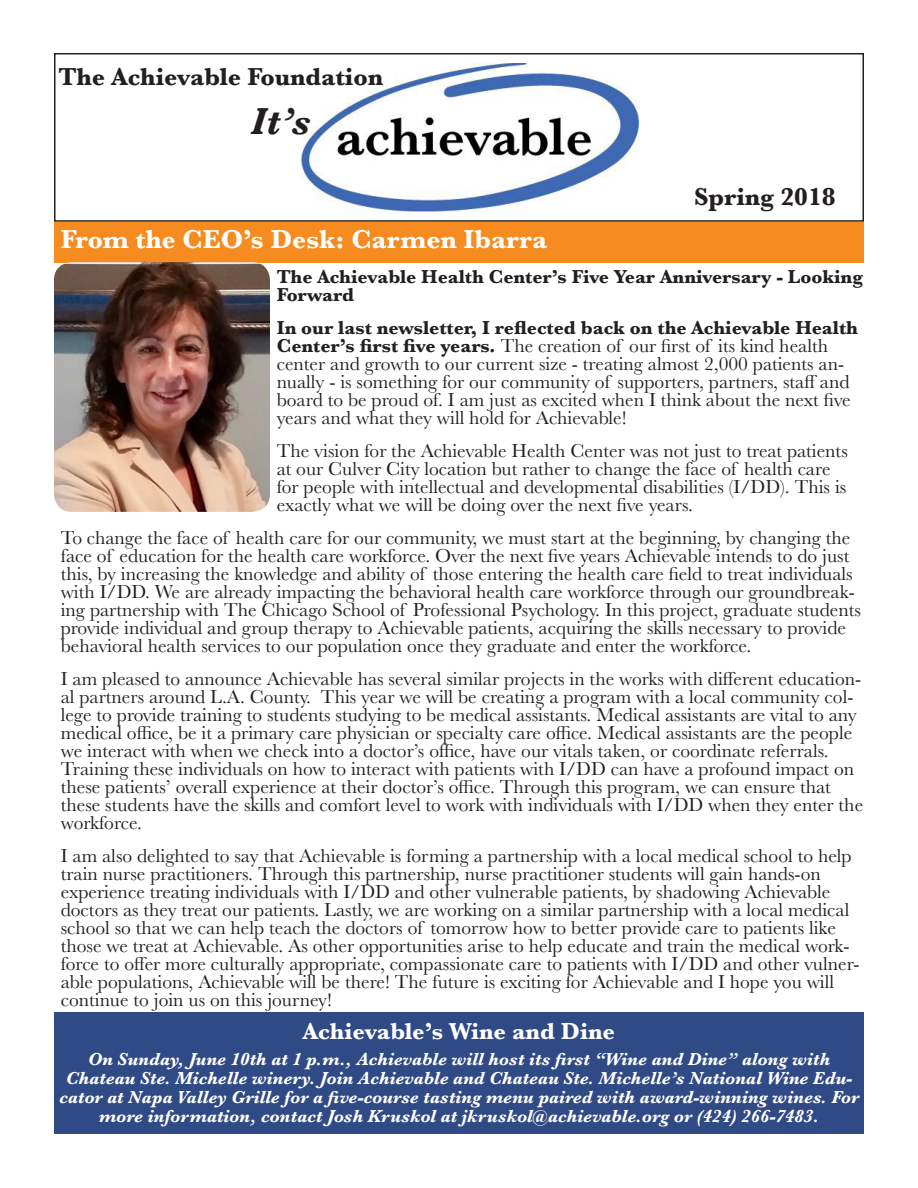
<style>
.page{position:relative;width:918px;height:1188px;background:#fff}
.page>*{position:absolute;margin:0;border:0;box-sizing:border-box;transform-origin:0 0}
.t1{font:italic 700 39px "Baskerville";color:#231f20}
.t2{font:700 27px "Baskerville";color:#fff}
.t3{font:700 25.5px "Baskerville";color:#231f20}
.t4{font:700 24px "Baskerville";color:#fff}
.t5{font:19.5px/18px "Baskerville";color:#231f20}
.t6{font:700 19.5px/18px "Baskerville";color:#231f20}
.t7{font:italic 700 18px/18.8px "Baskerville";color:#fff;text-align:center}
.s1{font-weight:700}
</style>
<div class="page">
<img style="left:301px;top:63px;width:338px;height:149px">
<div style="left:54px;top:53px;width:810px;height:169px;border:2px solid #231f20"></div>
<div style="left:54px;top:222px;width:810px;height:40px;background:#f68b1f"></div>
<img style="left:54px;top:262px;width:216px;height:250px">
<div style="left:54px;top:1012px;width:810px;height:122px;background:#304a85"></div>
<p class="t3" style="left:58px;top:59px;width:326px">The Achievable Foundation</p>
<p class="t1" style="left:250px;top:95px;width:61px">It’s</p>
<p class="t3" style="left:694px;top:179px;width:143px">Spring 2018</p>
<p class="t2" style="left:61px;top:220px;width:488px">From the CEO’s Desk: Carmen Ibarra</p>
<p class="t6" style="left:277px;top:267px;width:588px">The Achievable Health Center’s Five Year Anniversary - Looking<br>Forward</p>
<p class="t5" style="left:277px;top:319px;width:583px"><span class="s1">In our last newsletter, I reflected back on the Achievable Health Center’s first five years.</span> The creation of our first of its kind health center and growth to our current size - treating almost 2,000 patients an&shy;nually - is something for our community of supporters, partners, staff and board to be proud of. I am just as excited when I think about the next five years and what they will hold for Achievable!</p>
<p class="t5" style="left:277px;top:442px;width:573px">The vision for the Achievable Health Center was not just to treat patients at our Culver City location but rather to change the face of health care for people with intellectual and developmental disabilities (I/DD). This is exactly what we will be doing over the next five years.</p>
<p class="t5" style="left:61px;top:529px;width:802px">To change the face of health care for our community, we must start at the beginning, by changing the face of education for the health care workforce. Over the next five years Achievable intends to do just this, by increasing the knowledge and ability of those entering the health care field to treat individuals with I/DD. We are already impacting the behavioral health care workforce through our groundbreak&shy;ing partnership with The Chicago School of Professional Psychology. In this project, graduate students provide individual and group therapy to Achievable patients, acquiring the skills necessary to provide behavioral health services to our population once they graduate and enter the workforce.</p>
<p class="t5" style="left:61px;top:670px;width:804px">I am pleased to announce Achievable has several similar projects in the works with different education&shy;al partners around L.A. County. This year we will be creating a program with a local community col&shy;lege to provide training to students studying to be medical assistants. Medical assistants are vital to any medical office, be it a primary care physician or specialty care office. Medical assistants are the people we interact with when we check into a doctor’s office, have our vitals taken, or coordinate referrals.<br>Training these individuals on how to interact with patients with I/DD can have a profound impact on these patients’ overall experience at their doctor’s office. Through this program, we can ensure that these students have the skills and comfort level to work with individuals with I/DD when they enter the workforce.</p>
<p class="t5" style="left:61px;top:847px;width:800px">I am also delighted to say that Achievable is forming a partnership with a local medical school to help train nurse practitioners. Through this partnership, nurse practitioner students will gain hands-on experience treating individuals with I/DD and other vulnerable patients, by shadowing Achievable doctors as they treat our patients. Lastly, we are working on a similar partnership with a local medical school so that we can help teach the doctors of tomorrow how to better provide care to patients like those we treat at Achievable. As other opportunities arise to help educate and train the medical work&shy;force to offer more culturally appropriate, compassionate care to patients with I/DD and other vulner&shy;able populations, Achievable will be there! The future is exciting for Achievable and I hope you will continue to join us on this journey!</p>
<p class="t4" style="left:303px;top:1015px;width:314px">Achievable’s Wine and Dine</p>
<p class="t7" style="left:88px;top:1050px;width:744px">On Sunday, June 10th at 1 p.m., Achievable will host its first “Wine and Dine” along with</p>
<p class="t7" style="left:59px;top:1069px;width:801px">Chateau Ste. Michelle winery. Join Achievable and Chateau Ste. Michelle’s National Wine Edu&shy;cator at Napa Valley Grille for a five-course tasting menu paired with award-winning wines. For more information, contact Josh Kruskol at jkruskol@achievable.org or (424) 266-7483.</p>
</div>
